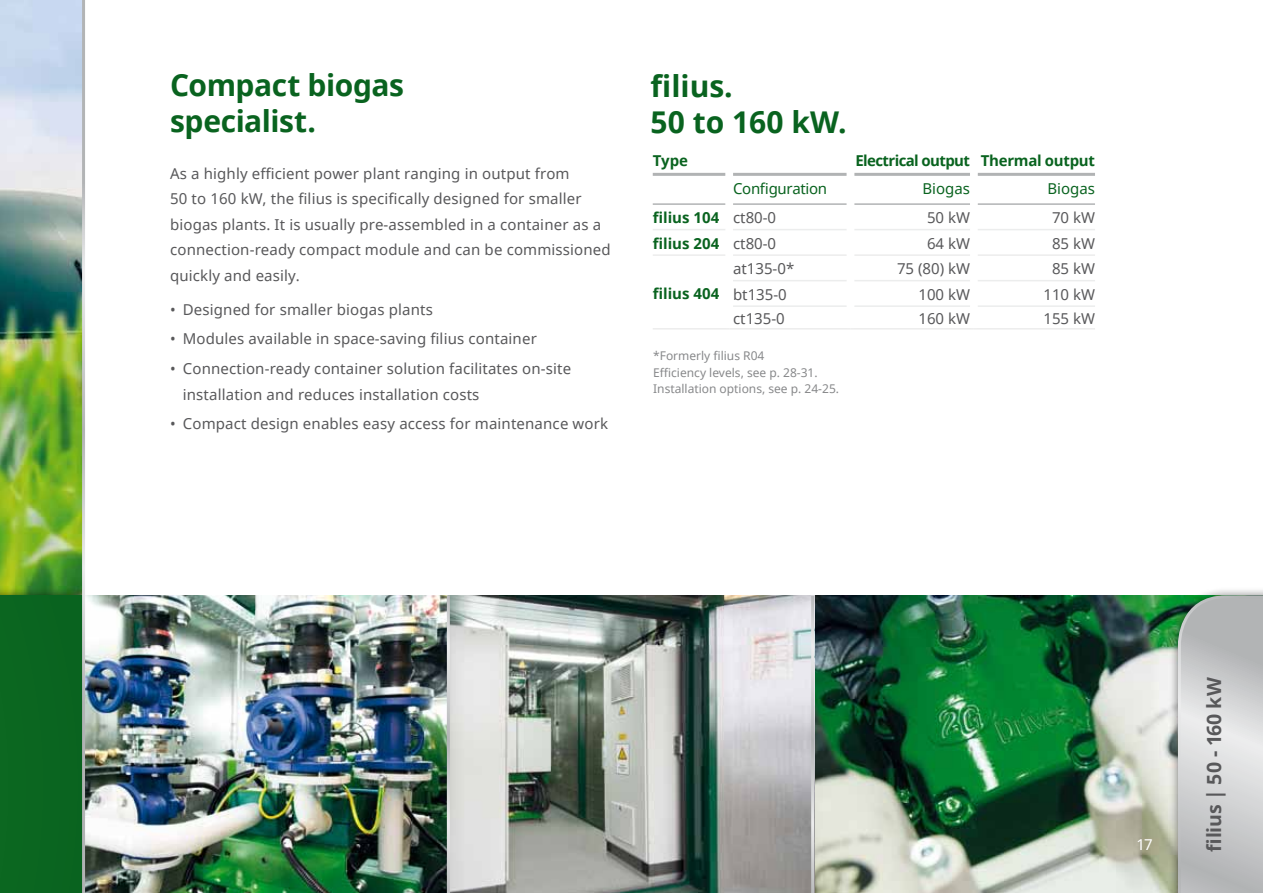
<style>
.page{position:relative;width:1263px;height:893px;background:#fff}
.page>*{position:absolute;margin:0;border:0;box-sizing:border-box;transform-origin:0 0}
.t1{font:700 30px/36px "Noto Sans";letter-spacing:-.01em;color:#09631f}
.t2{font:700 19.5px "Noto Sans";letter-spacing:-.005em;color:#58585a}
.t3{font:15px/25.5px "Noto Sans";letter-spacing:.01em;color:#58585a}
.t4{font:700 15px "Noto Sans";letter-spacing:-.02em;color:#09631f}
.t5{font:700 15px "Noto Sans";letter-spacing:-.04em;color:#09631f}
.t6{font:15px "Noto Sans";letter-spacing:-.01em;color:#09631f}
.t7{font:15px "Noto Sans";color:#fff}
.t8{font:12px/16.5px "Noto Sans";color:#87888a}
.s1{font-weight:400;color:#58585a}
</style>
<div class="page">
<img style="left:0;top:0;width:82px;height:586px">
<div style="left:0;top:586px;width:84px;height:307px;background:#000;opacity:.5"></div>
<div style="left:0;top:595px;width:84px;height:298px;background:#0a6520"></div>
<img style="left:85px;top:595px;width:1084px;height:298px">
<hr style="left:447px;top:595px;width:3px;height:298px;background:#fff">
<hr style="left:811px;top:596px;width:3px;height:297px;background:#fff">
<div style="left:1169px;top:586px;width:94px;height:307px;background:#000;opacity:.5"></div>
<svg style="left:1176px;top:594px;width:87px;height:299px;background:#c4c7c7"></svg>
<hr style="left:82px;top:0;width:3px;height:893px;background:#fff">
<hr style="left:653px;top:173px;width:72px;height:3px;background:#b1b3b4">
<hr style="left:733px;top:173px;width:114px;height:3px;background:#b1b3b4">
<hr style="left:854px;top:173px;width:116px;height:3px;background:#b1b3b4">
<hr style="left:977px;top:173px;width:118px;height:3px;background:#b1b3b4">
<hr style="left:653px;top:203px;width:72px;height:2px;background:#b1b3b4">
<hr style="left:733px;top:203px;width:114px;height:2px;background:#b1b3b4">
<hr style="left:854px;top:203px;width:116px;height:2px;background:#b1b3b4">
<hr style="left:977px;top:203px;width:118px;height:2px;background:#b1b3b4">
<hr style="left:653px;top:229px;width:72px;height:1px;background:#eceded">
<hr style="left:733px;top:229px;width:114px;height:1px;background:#eceded">
<hr style="left:854px;top:229px;width:116px;height:1px;background:#eceded">
<hr style="left:977px;top:229px;width:118px;height:1px;background:#eceded">
<hr style="left:733px;top:254px;width:114px;height:2px;background:#eceded">
<hr style="left:854px;top:254px;width:116px;height:2px;background:#eceded">
<hr style="left:977px;top:254px;width:118px;height:2px;background:#eceded">
<hr style="left:733px;top:280px;width:114px;height:1px;background:#eceded">
<hr style="left:854px;top:280px;width:116px;height:1px;background:#eceded">
<hr style="left:977px;top:280px;width:118px;height:1px;background:#eceded">
<hr style="left:733px;top:305px;width:114px;height:2px;background:#eceded">
<hr style="left:854px;top:305px;width:116px;height:2px;background:#eceded">
<hr style="left:977px;top:305px;width:118px;height:2px;background:#eceded">
<hr style="left:653px;top:328px;width:76px;height:2px;background:#eceded">
<hr style="left:729px;top:328px;width:121px;height:2px;background:#eceded">
<hr style="left:850px;top:328px;width:124px;height:2px;background:#eceded">
<hr style="left:974px;top:328px;width:121px;height:2px;background:#eceded">
<hr style="left:653px;top:254px;width:72px;height:2px;background:#eceded">
<h1 class="t1" style="left:170px;top:66px;width:235px">Compact biogas specialist.</h1>
<p class="t3" style="left:170px;top:160px;width:442px">As a highly efficient power plant ranging in output from<br>50 to 160 kW, the filius is specifically designed for smaller biogas plants. It is usually pre-assembled in a container as a connection-ready compact module and can be commissioned quickly and easily.</p>
<p class="t3" style="left:170px;top:296px;width:264px">• Designed for smaller biogas plants</p>
<p class="t3" style="left:170px;top:326px;width:368px">• Modules available in space-saving filius container</p>
<p class="t3" style="left:183px;top:356px;width:390px;text-indent:-13px">• Connection-ready container solution facilitates on-site installation and reduces installation costs</p>
<p class="t3" style="left:170px;top:411px;width:440px">• Compact design enables easy access for maintenance work</p>
<h1 class="t1" style="left:651px;top:67px;width:198px">filius.<br>50 to 160 kW.</h1>
<p class="t4" style="left:653px;top:150px;width:37px">Type</p>
<p class="t5" style="left:855px;top:150px;width:241px">Electrical output Thermal output</p>
<p class="t6" style="left:733px;top:178px;width:96px">Configuration</p>
<p class="t6" style="left:922px;top:178px;width:49px">Biogas</p>
<p class="t6" style="left:1047px;top:178px;width:49px">Biogas</p>
<p class="t4" style="left:653px;top:207px;width:125px">filius 104 <span class="s1">ct80-0</span></p>
<p class="t3" style="left:927px;top:205px;width:45px">50 kW</p>
<p class="t3" style="left:1052px;top:205px;width:45px">70 kW</p>
<p class="t4" style="left:653px;top:233px;width:125px">filius 204 <span class="s1">ct80-0</span></p>
<p class="t3" style="left:927px;top:230px;width:45px">64 kW</p>
<p class="t3" style="left:1052px;top:230px;width:45px">85 kW</p>
<p class="t3" style="left:733px;top:256px;width:63px">at135-0*</p>
<p class="t3" style="left:897px;top:256px;width:75px">75 (80) kW</p>
<p class="t3" style="left:1052px;top:256px;width:45px">85 kW</p>
<p class="t4" style="left:653px;top:283px;width:136px">filius 404 <span class="s1">bt135-0</span></p>
<p class="t3" style="left:918px;top:281px;width:53px">100 kW</p>
<p class="t3" style="left:1043px;top:281px;width:53px">110 kW</p>
<p class="t3" style="left:733px;top:305px;width:53px">ct135-0</p>
<p class="t3" style="left:918px;top:305px;width:53px">160 kW</p>
<p class="t3" style="left:1043px;top:305px;width:53px">155 kW</p>
<p class="t8" style="left:653px;top:347px;width:187px">*Formerly filius R04<br>Efficiency levels, see p. 28-31.<br>Installation options, see p. 24-25.</p>
<p class="t7" style="left:1136px;top:834px;width:18px">17</p>
<h2 class="t2" style="left:1200px;top:851px;width:175px;rotate:-90deg">filius | 50 - 160 kW</h2>
</div>
